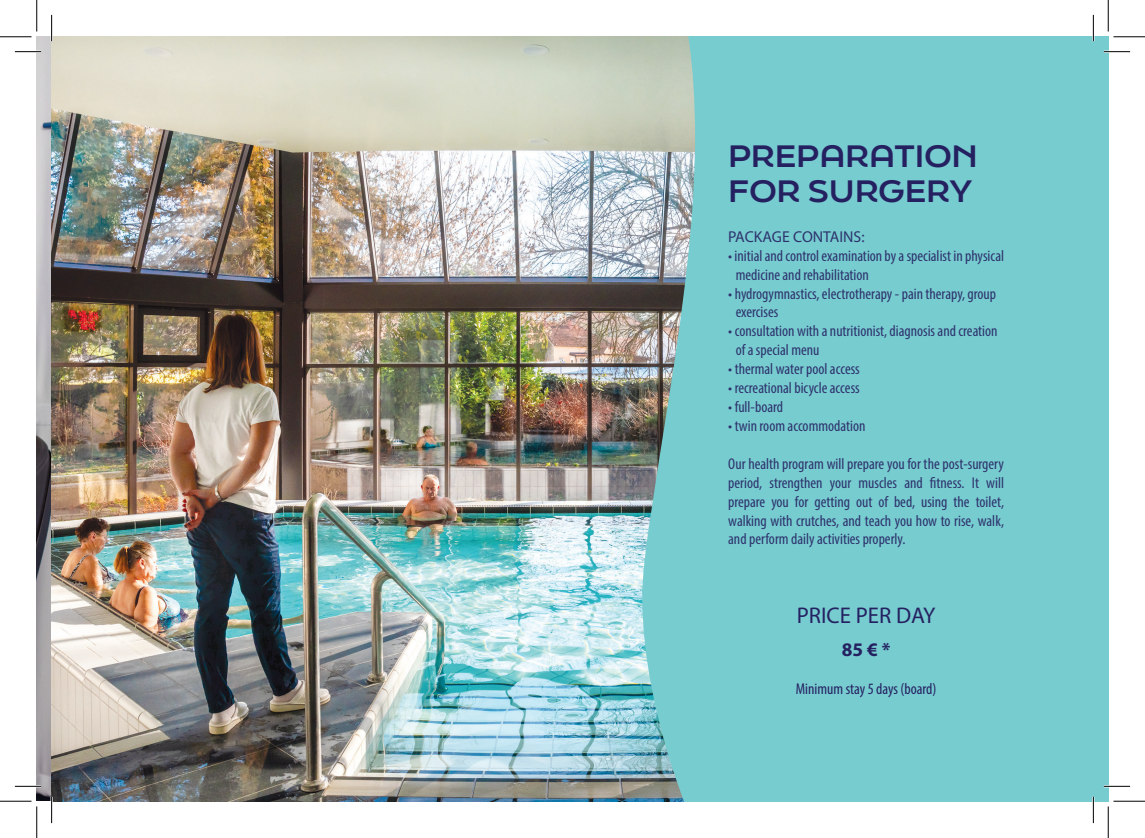
<style>
.page{position:relative;width:1145px;height:838px;background:#fff}
.page>*{position:absolute;margin:0;border:0;box-sizing:border-box;transform-origin:0 0}
.t1{font:700 29.4px/35px "Final Six";color:#252161;scale:1.13 1}
.t2{font:22.75px "Myriad Pro";color:#252161}
.t3{font:700 19.25px "Myriad Pro";color:#252161}
.t4{font:condensed 15.75px/18.9px "Myriad Pro";color:#252161}
.t5{font:15.75px "Myriad Pro";color:#252161}
</style>
<div class="page">
<img style="left:37px;top:37px;width:15px;height:763px">
<img style="left:52px;top:37px;width:590px;height:764px">
<div style="left:642px;top:37px;width:466px;height:764px;background:#77ccd0"></div>
<hr style="left:15px;top:51px;width:26px;height:2px;background:#fff">
<hr style="left:1104px;top:51px;width:26px;height:2px;background:#fff">
<hr style="left:15px;top:785px;width:26px;height:2px;background:#fff">
<hr style="left:1104px;top:785px;width:26px;height:2px;background:#fff">
<hr style="left:51px;top:15px;width:2px;height:26px;background:#fff">
<hr style="left:51px;top:796px;width:2px;height:27px;background:#fff">
<hr style="left:1092px;top:15px;width:2px;height:26px;background:#fff">
<hr style="left:1092px;top:796px;width:2px;height:27px;background:#fff">
<svg style="left:15px;top:51px;width:26px;height:1px"></svg>
<svg style="left:1104px;top:51px;width:26px;height:1px"></svg>
<svg style="left:15px;top:786px;width:26px;height:1px"></svg>
<svg style="left:1104px;top:786px;width:26px;height:1px"></svg>
<svg style="left:51px;top:15px;width:1px;height:26px"></svg>
<svg style="left:51px;top:796px;width:1px;height:27px"></svg>
<svg style="left:1093px;top:15px;width:1px;height:26px"></svg>
<svg style="left:1093px;top:796px;width:1px;height:27px"></svg>
<hr style="left:0;top:36px;width:32px;height:1px;background:#000">
<hr style="left:1113px;top:36px;width:32px;height:1px;background:#000">
<hr style="left:0;top:800px;width:32px;height:1px;background:#000">
<hr style="left:1113px;top:800px;width:32px;height:1px;background:#000">
<hr style="left:36px;top:0;width:1px;height:31px;background:#000">
<hr style="left:36px;top:806px;width:1px;height:31px;background:#000">
<hr style="left:1108px;top:0;width:1px;height:31px;background:#000">
<hr style="left:1108px;top:806px;width:1px;height:31px;background:#000">
<h1 class="t1" style="left:728px;top:138px;width:222px">PREPARATION<br>FOR SURGERY</h1>
<p class="t5" style="left:728px;top:227px;width:138px">PACKAGE CONTAINS:</p>
<p class="t4" style="left:736px;top:246px;width:270px;text-indent:-7px">• initial and control examination by a specialist in physical medicine and rehabilitation</p>
<p class="t4" style="left:736px;top:284px;width:262px;text-indent:-7px">• hydrogymnastics, electrotherapy - pain therapy, group exercises</p>
<p class="t4" style="left:736px;top:321px;width:263px;text-indent:-7px">• consultation with a nutritionist, diagnosis and creation of a special menu</p>
<p class="t4" style="left:728px;top:359px;width:133px">• thermal water pool access</p>
<p class="t4" style="left:728px;top:378px;width:133px">• recreational bicycle access</p>
<p class="t4" style="left:728px;top:397px;width:56px">• full-board</p>
<p class="t4" style="left:728px;top:416px;width:139px">• twin room accommodation</p>
<p class="t4" style="left:728px;top:454px;width:277px;text-align:justify">Our health program will prepare you for the post-surgery period, strengthen your muscles and fitness. It will prepare you for getting out of bed, using the toilet, walking with crutches, and teach you how to rise, walk, and perform daily activities properly.</p>
<h2 class="t2" style="left:797px;top:601px;width:140px">PRICE PER DAY</h2>
<p class="t3" style="left:842px;top:637px;width:50px">85 € *</p>
<p class="t4" style="left:796px;top:679px;width:142px">Minimum stay 5 days (board)</p>
</div>
